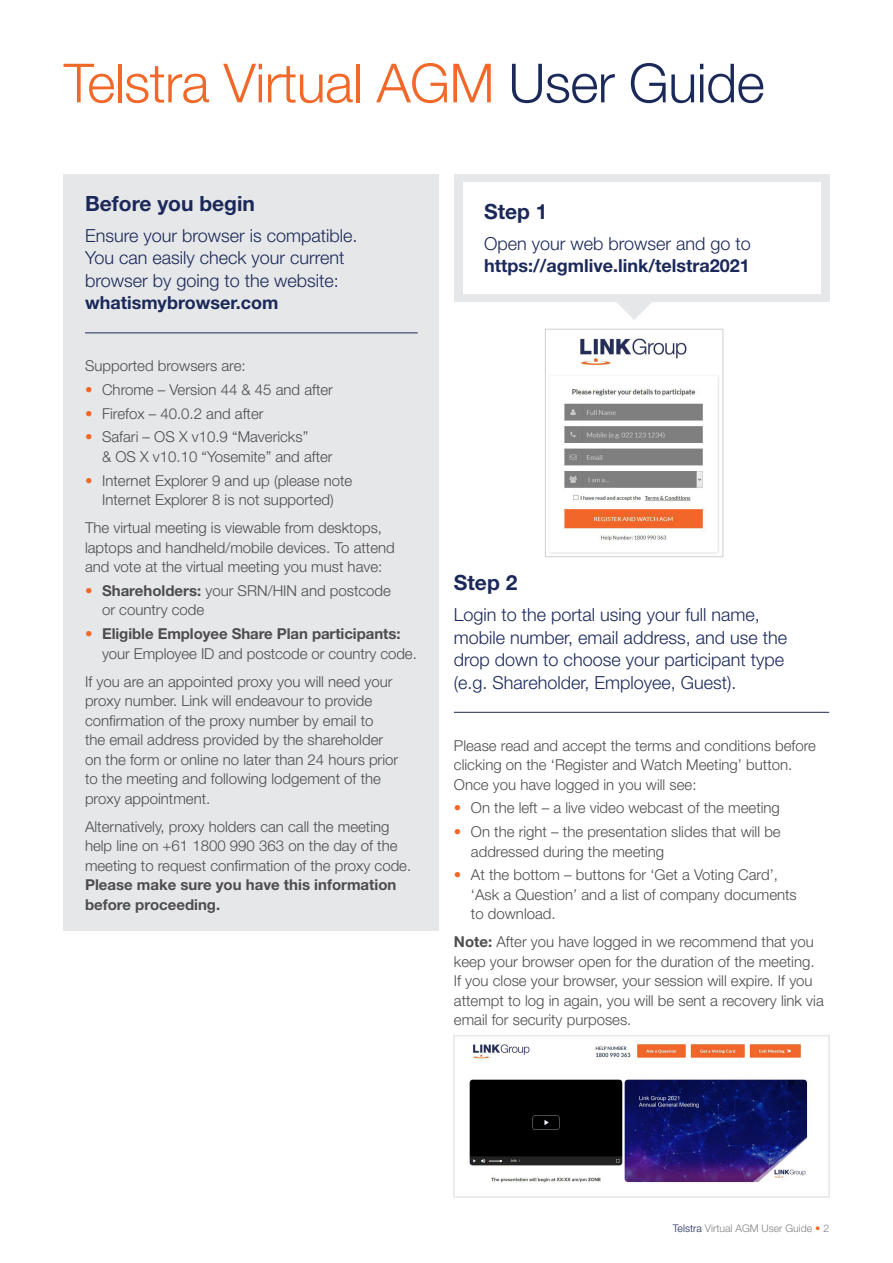
<style>
.page{position:relative;width:893px;height:1263px;background:#fff}
.page>*{position:absolute;margin:0;border:0;box-sizing:border-box;transform-origin:0 0}
.t1{font:300 54px "Helvetica Neue LT Std";letter-spacing:-.01em;color:#f26829}
.t2{font:700 21px "Helvetica Neue LT Std";color:#1b295a}
.t3{font:300 18px/22.5px "Helvetica Neue LT Std";color:#1b295a}
.t4{font:700 18px/22.5px "Helvetica Neue LT Std";color:#1b295a}
.t5{font:300 15px/19.5px "Helvetica Neue LT Std";color:#4d4d4f}
.t6{font:300 10.5px "Helvetica Neue LT Std";color:#808285}
.s1{color:#1b295a}
.s2{font-weight:700}
.s3{color:#f26829}
.s4{font-weight:300}
</style>
<div class="page">
<div style="left:64px;top:174px;width:375px;height:757px;background:#e6e7e8"></div>
<hr style="left:85px;top:332px;width:333px;height:1px;background:#1b295a">
<img style="left:551px;top:335px;width:168px;height:219px">
<div style="left:545px;top:329px;width:178px;height:228px;border:1px solid #d0d0d0"></div>
<img style="left:469px;top:1041px;width:339px;height:143px">
<div style="left:453px;top:1035px;width:377px;height:163px;border:2px solid #e6e7e8"></div>
<hr style="left:454px;top:712px;width:375px;height:1px;background:#1b295a">
<div style="left:454px;top:174px;width:375px;height:128px;background:#e6e7e8"></div>
<svg style="left:617px;top:302px;width:35px;height:18px"></svg>
<div style="left:463px;top:183px;width:357px;height:111px;background:#fff"></div>
<p class="t1" style="left:64px;top:50px;width:702px">Telstra Virtual AGM <span class="s1">User Guide</span></p>
<h2 class="t2" style="left:85px;top:190px;width:171px">Before you begin</h2>
<p class="t3" style="left:85px;top:224px;width:274px">Ensure your browser is compatible.<br>You can easily check your current browser by going to the website: <span class="s2">whatismybrowser.com</span></p>
<p class="t5" style="left:85px;top:356px;width:162px">Supported browsers are:</p>
<p class="t5" style="left:85px;top:379px;width:249px"><span class="s3">•</span> Chrome – Version 44 &amp; 45 and after</p>
<p class="t5" style="left:85px;top:403px;width:180px"><span class="s3">•</span> Firefox – 40.0.2 and after</p>
<p class="t5" style="left:102px;top:427px;width:232px;text-indent:-17px"><span class="s3">•</span> Safari – OS X v10.9 “Mavericks”<br>&amp; OS X v10.10 “Yosemite” and after</p>
<p class="t5" style="left:85px;top:470px;width:269px;text-align:center"><span class="s3">•</span> Internet Explorer 9 and up (please note<br>Internet Explorer 8 is not supported)</p>
<p class="t5" style="left:85px;top:518px;width:311px">The virtual meeting is viewable from desktops, laptops and handheld/mobile devices. To attend and vote at the virtual meeting you must have:</p>
<p class="t5" style="left:102px;top:580px;width:290px;text-indent:-17px"><span class="s3">•</span> <span class="s2">Shareholders:</span> your SRN/HIN and postcode or country code</p>
<p class="t5" style="left:102px;top:624px;width:316px;text-indent:-17px"><span class="s3">•</span> <span class="s2">Eligible Employee Share Plan participants: </span>your Employee ID and postcode or country code.</p>
<p class="t5" style="left:85px;top:671px;width:315px">If you are an appointed proxy you will need your proxy number. Link will endeavour to provide confirmation of the proxy number by email to<br>the email address provided by the shareholder on the form or online no later than 24 hours prior to the meeting and following lodgement of the proxy appointment.</p>
<p class="t5" style="left:85px;top:816px;width:328px">Alternatively, proxy holders can call the meeting help line on +61 1800 990 363 on the day of the meeting to request confirmation of the proxy code.<br><span class="s2">Please make sure you have this information before proceeding.</span></p>
<h3 class="t2" style="left:484px;top:198px;width:65px">Step 1</h3>
<p class="t4" style="left:484px;top:232px;width:268px"><span class="s4">Open your web browser and go to </span>https://agmlive.link/telstra2021</p>
<h3 class="t2" style="left:454px;top:569px;width:65px">Step 2</h3>
<p class="t3" style="left:454px;top:603px;width:335px">Login to the portal using your full name, mobile number, email address, and use the drop down to choose your participant type (e.g. Shareholder, Employee, Guest).</p>
<p class="t5" style="left:454px;top:735px;width:364px">Please read and accept the terms and conditions before clicking on the ‘Register and Watch Meeting’ button.<br>Once you have logged in you will see:</p>
<p class="t5" style="left:454px;top:798px;width:327px"><span class="s3">•</span> On the left – a live video webcast of the meeting</p>
<p class="t5" style="left:471px;top:822px;width:311px;text-indent:-17px"><span class="s3">•</span> On the right – the presentation slides that will be addressed during the meeting</p>
<p class="t5" style="left:471px;top:865px;width:327px;text-indent:-17px"><span class="s3">•</span> At the bottom – buttons for ‘Get a Voting Card’, ‘Ask a Question’ and a list of company documents to download.</p>
<p class="t5" style="left:454px;top:932px;width:371px"><span class="s2">Note:</span> After you have logged in we recommend that you keep your browser open for the duration of the meeting.<br>If you close your browser, your session will expire. If you attempt to log in again, you will be sent a recovery link via email for security purposes.</p>
<p class="t6" style="left:673px;top:1222px;width:158px"><span class="s1">Telstra</span> Virtual AGM User Guide <span class="s3">•</span> 2</p>
</div>
